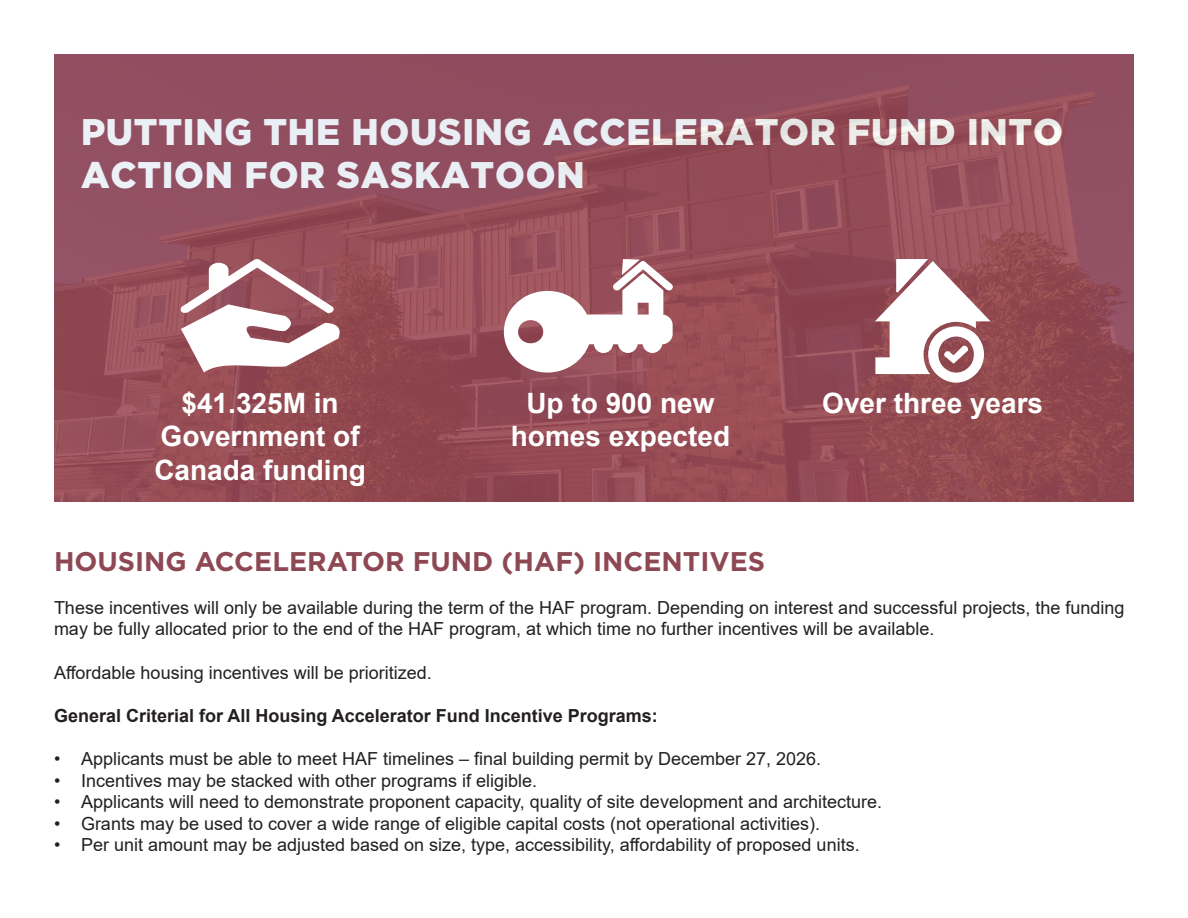
<style>
.page{position:relative;width:1188px;height:918px;background:#fff}
.page>*{position:absolute;margin:0;border:0;box-sizing:border-box;transform-origin:0 0}
.t1{font:900 37.05px/43.2px "Gotham";letter-spacing:.02em;color:#fff}
.t2{font:700 28.05px/33.6px "Arial";color:#fff}
.t3{font:700 27px "Gotham";color:#8d4853}
.t4{font:18px/21.6px "Arial";color:#231f20}
.t5{font:700 18px "Arial";color:#231f20}
</style>
<div class="page">
<svg style="left:54px;top:54px;width:1080px;height:448px;background:#934c58"></svg>
<svg style="left:180px;top:259px;width:162px;height:114px"></svg>
<svg style="left:504px;top:259px;width:169px;height:114px"></svg>
<svg style="left:875px;top:259px;width:116px;height:124px"></svg>
<h1 class="t1" style="left:81px;top:110px;width:983px">PUTTING THE HOUSING ACCELERATOR FUND INTO<br>ACTION FOR SASKATOON</h1>
<p class="t2" style="left:182px;top:386px;width:159px">$41.325M in</p>
<p class="t2" style="left:154px;top:420px;width:213px">Government of<br>Canada funding</p>
<p class="t2" style="left:511px;top:386px;width:221px;text-align:center">Up to 900 new homes expected</p>
<p class="t2" style="left:822px;top:386px;width:223px">Over three years</p>
<p class="t3" style="left:54px;top:543px;width:713px">HOUSING ACCELERATOR FUND (HAF) INCENTIVES</p>
<p class="t4" style="left:54px;top:597px;width:1072px">These incentives will only be available during the term of the HAF program. Depending on interest and successful projects, the funding may be fully allocated prior to the end of the HAF program, at which time no further incentives will be available.</p>
<p class="t4" style="left:54px;top:661px;width:379px">Affordable housing incentives will be prioritized.</p>
<p class="t5" style="left:54px;top:703px;width:605px">General Criterial for All Housing Accelerator Fund Incentive Programs:</p>
<p class="t4" style="left:54px;top:748px;width:769px">• Applicants must be able to meet HAF timelines – final building permit by December 27, 2026.</p>
<p class="t4" style="left:54px;top:769px;width:485px">• Incentives may be stacked with other programs if eligible.</p>
<p class="t4" style="left:54px;top:791px;width:830px">• Applicants will need to demonstrate proponent capacity, quality of site development and architecture.</p>
<p class="t4" style="left:54px;top:813px;width:768px">• Grants may be used to cover a wide range of eligible capital costs (not operational activities).</p>
<p class="t4" style="left:54px;top:834px;width:807px">• Per unit amount may be adjusted based on size, type, accessibility, affordability of proposed units.</p>
</div>
